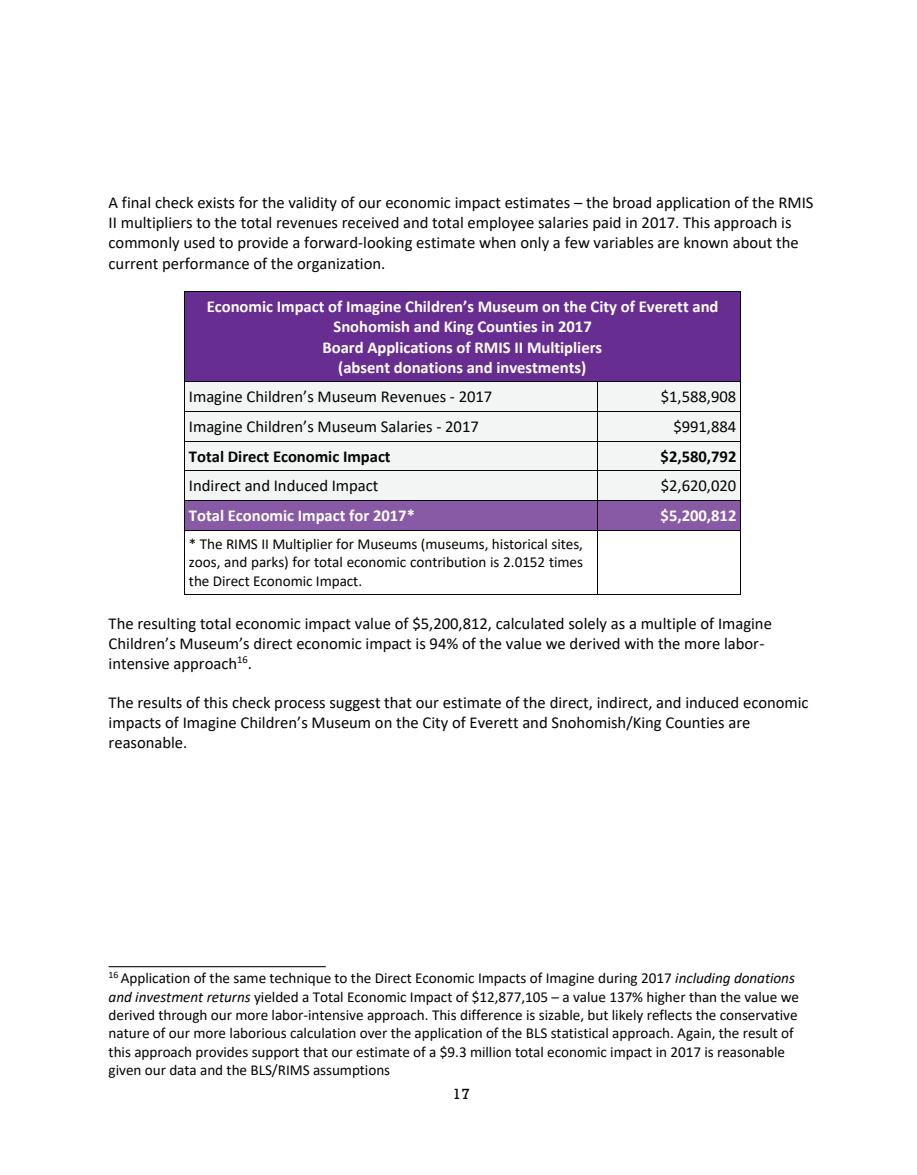
<style>
.page{position:relative;width:917px;height:1175px;background:#fff}
.page>*{position:absolute;margin:0;border:0;box-sizing:border-box;transform-origin:0 0}
.t1{font:16.65px/20.2px "Calibri";color:#040503}
.t2{font:700 16.65px/20.2px "Calibri";color:#fff;text-align:center}
.t3{font:700 16.65px "Calibri";color:#040503}
.t4{font:15.15px/18.3px "Calibri";letter-spacing:-.005em;color:#040503;text-align:justify}
.t5{font:15.15px "Rockwell";color:#040504;scale:1.05 1}
.s1{font-style:italic}
</style>
<div class="page">
<div style="left:185px;top:292px;width:555px;height:89px;background:#682d91"></div>
<hr style="left:185px;top:291px;width:555px;height:1px;background:#040504">
<hr style="left:184px;top:292px;width:1px;height:89px;background:#040504">
<hr style="left:740px;top:292px;width:1px;height:89px;background:#040504">
<div style="left:185px;top:382px;width:412px;height:29px;background:#f3f5f4"></div>
<div style="left:598px;top:382px;width:142px;height:29px;background:#f3f5f4"></div>
<hr style="left:185px;top:381px;width:412px;height:1px;background:#040504">
<hr style="left:598px;top:381px;width:142px;height:1px;background:#040504">
<div style="left:185px;top:412px;width:412px;height:29px;background:#f3f5f4"></div>
<div style="left:598px;top:412px;width:142px;height:29px;background:#f3f5f4"></div>
<hr style="left:185px;top:411px;width:412px;height:1px;background:#040504">
<hr style="left:598px;top:411px;width:142px;height:1px;background:#040504">
<div style="left:185px;top:441px;width:412px;height:29px;background:#f3f5f4"></div>
<div style="left:598px;top:441px;width:142px;height:29px;background:#f3f5f4"></div>
<hr style="left:185px;top:441px;width:412px;height:1px;background:#040504">
<hr style="left:598px;top:441px;width:142px;height:1px;background:#040504">
<div style="left:185px;top:471px;width:412px;height:29px;background:#f3f5f4"></div>
<div style="left:598px;top:471px;width:142px;height:29px;background:#f3f5f4"></div>
<hr style="left:185px;top:470px;width:412px;height:1px;background:#040504">
<hr style="left:598px;top:470px;width:142px;height:1px;background:#040504">
<div style="left:185px;top:501px;width:412px;height:29px;background:#885aa5"></div>
<div style="left:598px;top:501px;width:142px;height:29px;background:#885aa5"></div>
<svg style="left:184px;top:381px;width:1px;height:119px"></svg>
<hr style="left:185px;top:500px;width:412px;height:1px;background:#040504">
<svg style="left:597px;top:381px;width:1px;height:119px"></svg>
<hr style="left:598px;top:500px;width:142px;height:1px;background:#040504">
<svg style="left:740px;top:381px;width:1px;height:119px"></svg>
<hr style="left:184px;top:500px;width:1px;height:30px;background:#040504">
<hr style="left:597px;top:500px;width:1px;height:30px;background:#040504">
<hr style="left:740px;top:500px;width:1px;height:30px;background:#040504">
<hr style="left:185px;top:530px;width:412px;height:1px;background:#040504">
<hr style="left:598px;top:530px;width:142px;height:1px;background:#040504">
<hr style="left:184px;top:530px;width:1px;height:64px;background:#040504">
<hr style="left:185px;top:594px;width:412px;height:1px;background:#040504">
<hr style="left:597px;top:530px;width:1px;height:64px;background:#040504">
<hr style="left:598px;top:594px;width:142px;height:1px;background:#040504">
<hr style="left:740px;top:530px;width:1px;height:64px;background:#040504">
<hr style="left:109px;top:966px;width:217px;height:1px;background:#040503">
<p class="t1" style="left:109px;top:192px;width:706px">A final check exists for the validity of our economic impact estimates – the broad application of the RMIS II multipliers to the total revenues received and total employee salaries paid in 2017. This approach is commonly used to provide a forward-looking estimate when only a few variables are known about the current performance of the organization.</p>
<p class="t2" style="left:207px;top:296px;width:513px">Economic Impact of Imagine Children’s Museum on the City of Everett and Snohomish and King Counties in 2017<br>Board Applications of RMIS II Multipliers<br>(absent donations and investments)</p>
<p class="t1" style="left:189px;top:386px;width:305px">Imagine Children’s Museum Revenues - 2017</p>
<p class="t1" style="left:660px;top:386px;width:77px">$1,588,908</p>
<p class="t1" style="left:189px;top:416px;width:291px">Imagine Children’s Museum Salaries - 2017</p>
<p class="t1" style="left:673px;top:416px;width:64px">$991,884</p>
<p class="t3" style="left:189px;top:444px;width:203px">Total Direct Economic Impact</p>
<p class="t3" style="left:660px;top:444px;width:77px">$2,580,792</p>
<p class="t1" style="left:189px;top:475px;width:191px">Indirect and Induced Impact</p>
<p class="t1" style="left:660px;top:475px;width:77px">$2,620,020</p>
<p class="t2" style="left:189px;top:505px;width:227px">Total Economic Impact for 2017*</p>
<p class="t2" style="left:660px;top:505px;width:77px">$5,200,812</p>
<p class="t4" style="left:189px;top:535px;width:395px">* The RIMS II Multiplier for Museums (museums, historical sites, zoos, and parks) for total economic contribution is 2.0152 times the Direct Economic Impact.</p>
<p class="t1" style="left:109px;top:613px;width:664px">The resulting total economic impact value of $5,200,812, calculated solely as a multiple of Imagine<br>Children’s Museum’s direct economic impact is 94% of the value we derived with the more labor&shy;intensive approach<sup>16</sup>.</p>
<p class="t1" style="left:109px;top:691px;width:701px">The results of this check process suggest that our estimate of the direct, indirect, and induced economic impacts of Imagine Children’s Museum on the City of Everett and Snohomish/King Counties are reasonable.</p>
<p class="t4" style="left:109px;top:968px;width:692px;text-align:left"><sup>16</sup> Application of the same technique to the Direct Economic Impacts of Imagine during 2017 <span class="s1">including donations and investment returns</span> yielded a Total Economic Impact of $12,877,105 – a value 137% higher than the value we derived through our more labor-intensive approach. This difference is sizable, but likely reflects the conservative nature of our more laborious calculation over the application of the BLS statistical approach. Again, the result of this approach provides support that our estimate of a $9.3 million total economic impact in 2017 is reasonable given our data and the BLS/RIMS assumptions</p>
<p class="t5" style="left:452px;top:1085px;width:18px">17</p>
</div>
